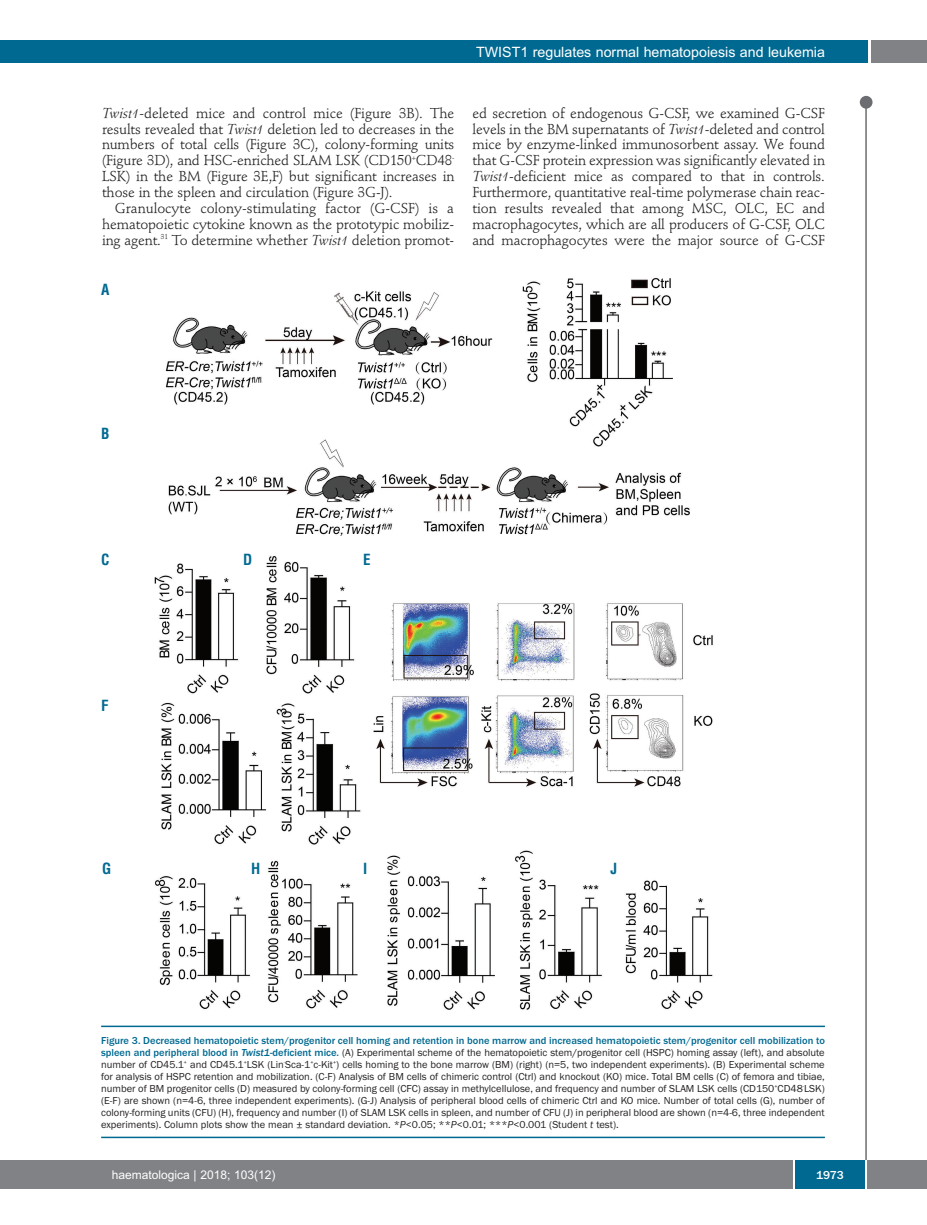
<style>
.page{position:relative;width:927px;height:1225px;background:#fff}
.page>*{position:absolute;margin:0;border:0;box-sizing:border-box;transform-origin:0 0}
.t1{font:700 condensed 15px "Helvetica";color:#006991}
.t2{font:14.25px/15.9px "Stempel Schneidler";letter-spacing:-.01em;color:#231f20;text-align:justify}
.t3{font:14.25px "Arial";color:#fff}
.t4{font:12px "Arial";color:#fff}
.t5{font:500 12px "Franklin Gothic";color:#fff}
.t6{font:10.5px/12px "Franklin Gothic";color:#231f20;text-align:justify}
.s1{font-style:italic}
.s2{font-weight:500;color:#006991}
.s3{font-weight:500;font-style:italic;color:#006991}
</style>
<div class="page">
<div style="left:860px;top:96px;width:12px;height:13px;background:#6c6d70;border-radius:50%"></div>
<hr style="left:865px;top:98px;width:2px;height:1062px;background:#6c6d70">
<div style="left:871px;top:40px;width:56px;height:22px;background:#808285"></div>
<div style="left:18px;top:40px;width:849px;height:22px;background:#006991"></div>
<div style="left:17px;top:1160px;width:910px;height:28px;background:#808285"></div>
<div style="left:795px;top:1160px;width:70px;height:28px;background:#006991"></div>
<hr style="left:793px;top:1160px;width:2px;height:28px;background:#fff">
<hr style="left:865px;top:1160px;width:2px;height:28px;background:#fff">
<div style="left:0;top:40px;width:19px;height:22px;background:#006991"></div>
<div style="left:0;top:1160px;width:18px;height:28px;background:#808285"></div>
<img style="left:154px;top:278px;width:559px;height:732px">
<hr style="left:101px;top:1025px;width:724px;height:2px;background:#006991">
<hr style="left:101px;top:1136px;width:724px;height:2px;background:#006991">
<h2 class="t3" style="left:476px;top:44px;width:350px">TWIST1 regulates normal hematopoiesis and leukemia</h2>
<p class="t2" style="left:102px;top:106px;width:354px"><span class="s1">Twist1-</span>deleted mice and control mice (Figure 3B). The results revealed that <span class="s1">Twist1</span> deletion led to decreases in the numbers of total cells (Figure 3C), colony-forming units (Figure 3D), and HSC-enriched SLAM LSK (CD150<sup>+</sup>CD48<sup>- </sup>LSK) in the BM (Figure 3E,F) but significant increases in those in the spleen and circulation (Figure 3G-J).</p>
<h2 class="t2" style="left:102px;top:201px;width:354px;text-indent:13px">Granulocyte colony-stimulating factor (G-CSF) is a hematopoietic cytokine known as the prototypic mobiliz&shy;ing agent.<sup>31</sup> To determine whether <span class="s1">Twist1</span> deletion promot-</h2>
<h1 class="t1" style="left:101px;top:281px;width:10px">A</h1>
<p class="t2" style="left:472px;top:106px;width:354px">ed secretion of endogenous G-CSF, we examined G-CSF levels in the BM supernatants of <span class="s1">Twist1</span>-deleted and control mice by enzyme-linked immunosorbent assay. We found that G-CSF protein expression was significantly elevated in <span class="s1">Twist1</span>-deficient mice as compared to that in controls.<br>Furthermore, quantitative real-time polymerase chain reac&shy;tion results revealed that among MSC, OLC, EC and macrophagocytes, which are all producers of G-CSF, OLC and macrophagocytes were the major source of G-CSF</p>
<h1 class="t1" style="left:101px;top:425px;width:10px">B</h1>
<h1 class="t1" style="left:101px;top:550px;width:10px">C</h1>
<h1 class="t1" style="left:243px;top:550px;width:11px">D</h1>
<h1 class="t1" style="left:363px;top:550px;width:9px">E</h1>
<h1 class="t1" style="left:101px;top:697px;width:9px">F</h1>
<h1 class="t1" style="left:102px;top:860px;width:11px">G</h1>
<h1 class="t1" style="left:251px;top:860px;width:11px">H</h1>
<h1 class="t1" style="left:363px;top:860px;width:6px">I</h1>
<h1 class="t1" style="left:610px;top:860px;width:8px">J</h1>
<p class="t6" style="left:101px;top:1034px;width:725px"><span class="s2">Figure 3. Decreased hematopoietic stem/progenitor cell homing and retention in bone marrow and increased hematopoietic stem/progenitor cell mobilization to spleen and peripheral blood in</span> <span class="s3">Twist1</span><span class="s2">-deficient mice.</span> (A) Experimental scheme of the hematopoietic stem/progenitor cell (HSPC) homing assay (left), and absolute number of CD45.1<sup>+</sup> and CD45.1<sup>+</sup>LSK (Lin<sup>-</sup>Sca-1<sup>+</sup>c-Kit<sup>+</sup>) cells homing to the bone marrow (BM) (right) (n=5, two independent experiments). (B) Experimental scheme for analysis of HSPC retention and mobilization. (C-F) Analysis of BM cells of chimeric control (Ctrl) and knockout (KO) mice. Total BM cells (C) of femora and tibiae, number of BM progenitor cells (D) measured by colony-forming cell (CFC) assay in methylcellulose, and frequency and number of SLAM LSK cells (CD150<sup>+</sup>CD48<sup>-</sup>LSK) (E-F) are shown (n=4-6, three independent experiments). (G-J) Analysis of peripheral blood cells of chimeric Ctrl and KO mice. Number of total cells (G), number of colony-forming units (CFU) (H), frequency and number (I) of SLAM LSK cells in spleen, and number of CFU (J) in peripheral blood are shown (n=4-6, three independent experiments). Column plots show the mean ± standard deviation. *<span class="s1">P</span>&lt;0.05; **<span class="s1">P</span>&lt;0.01; ***<span class="s1">P</span>&lt;0.001 (Student <span class="s1">t</span> test).</p>
<p class="t4" style="left:112px;top:1167px;width:165px">haematologica | 2018; 103(12)</p>
<p class="t5" style="left:816px;top:1167px;width:29px">1973</p>
</div>
